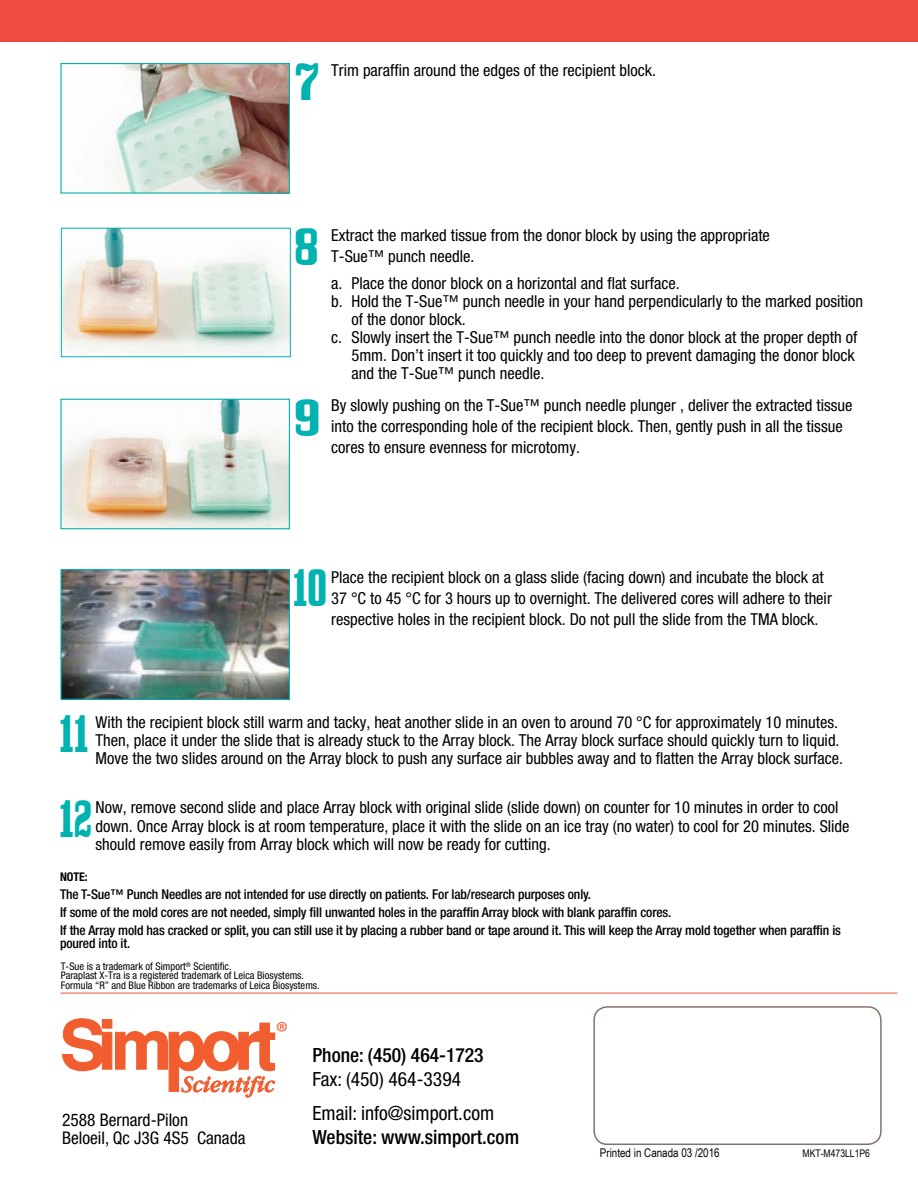
<style>
.page{position:relative;width:918px;height:1188px;background:#fff}
.page>*{position:absolute;margin:0;border:0;box-sizing:border-box;transform-origin:0 0}
.t1{font:46.2px/85.1px "Bullpen";color:#00b3b0;scale:.69 1}
.t2{font:46.2px "Bullpen";color:#00b3b0}
.t3{font:29.25px "Myriad Pro";color:#f15d2f}
.t4{font:500 condensed 19.65px "Helvetica Neue";color:#000}
.t5{font:condensed 19.65px/34.8px "Helvetica Neue";color:#000}
.t6{font:condensed 17.4px/17.4px "Helvetica Neue";color:#000}
.t7{font:condensed 16.5px/21px "Helvetica Neue";color:#000}
.t8{font:500 condensed 13.5px/18px "Helvetica Neue";letter-spacing:-.01em;color:#000}
.t9{font:12px "Arial Narrow";color:#000}
.t10{font:700 condensed 12px "Helvetica Neue";color:#000}
.t11{font:condensed 10.5px/9.6px "Helvetica Neue";color:#000}
.t12{font:10.5px "Arial Narrow";color:#000}
</style>
<div class="page">
<hr style="left:61px;top:993px;width:836px;height:1px;background:#f04b3e">
<img style="left:62px;top:401px;width:226px;height:126px">
<div style="left:60px;top:399px;width:230px;height:130px;border:1px solid #00b3b0"></div>
<img style="left:62px;top:571px;width:226px;height:127px">
<div style="left:60px;top:569px;width:230px;height:131px;border:1px solid #00b3b0"></div>
<img style="left:108px;top:65px;width:180px;height:127px">
<div style="left:60px;top:63px;width:230px;height:131px;border:1px solid #00b3b0"></div>
<div style="left:593px;top:1006px;width:289px;height:139px;border:2px solid #83736b;border-radius:13px"></div>
<svg style="left:62px;top:1018px;width:213px;height:79px"></svg>
<img style="left:63px;top:230px;width:226px;height:125px">
<div style="left:61px;top:228px;width:230px;height:129px;border:1px solid #00b3b0"></div>
<div style="left:0;top:0;width:918px;height:42px;background:#f04b3e"></div>
<h1 class="t2" style="left:294px;top:53px;width:27px">7</h1>
<p class="t7" style="left:331px;top:60px;width:326px">Trim paraffin around the edges of the recipient block.</p>
<h1 class="t2" style="left:294px;top:218px;width:26px">8</h1>
<h1 class="t2" style="left:294px;top:389px;width:27px">9</h1>
<p class="t7" style="left:331px;top:225px;width:440px">Extract the marked tissue from the donor block by using the appropriate<br>T-Sue™ punch needle.</p>
<p class="t7" style="left:331px;top:273px;width:350px">a. Place the donor block on a horizontal and flat surface.</p>
<p class="t7" style="left:331px;top:291px;width:533px">b. Hold the T-Sue™ punch needle in your hand perpendicularly to the marked position</p>
<p class="t7" style="left:351px;top:309px;width:116px">of the donor block.</p>
<p class="t7" style="left:331px;top:327px;width:528px">c. Slowly insert the T-Sue™ punch needle into the donor block at the proper depth of</p>
<p class="t7" style="left:351px;top:345px;width:505px">5mm. Don’t insert it too quickly and too deep to prevent damaging the donor block</p>
<p class="t7" style="left:351px;top:363px;width:194px">and the T-Sue™ punch needle.</p>
<p class="t7" style="left:331px;top:394px;width:523px">By slowly pushing on the T-Sue™ punch needle plunger , deliver the extracted tissue into the corresponding hole of the recipient block. Then, gently push in all the tissue cores to ensure evenness for microtomy.</p>
<h1 class="t1" style="left:293px;top:546px;width:51px">10</h1>
<p class="t7" style="left:331px;top:567px;width:502px">Place the recipient block on a glass slide (facing down) and incubate the block at<br>37 °C to 45 °C for 3 hours up to overnight. The delivered cores will adhere to their respective holes in the recipient block. Do not pull the slide from the TMA block.</p>
<h1 class="t1" style="left:59px;top:691px;width:49px">11<br>12</h1>
<p class="t7" style="left:96px;top:713px;width:749px;line-height:18.3px">With the recipient block still warm and tacky, heat another slide in an oven to around 70 °C for approximately 10 minutes.<br>Then, place it under the slide that is already stuck to the Array block. The Array block surface should quickly turn to liquid.<br>Move the two slides around on the Array block to push any surface air bubbles away and to flatten the Array block surface.</p>
<p class="t7" style="left:96px;top:798px;width:756px;line-height:18.3px">Now, remove second slide and place Array block with original slide (slide down) on counter for 10 minutes in order to cool down. Once Array block is at room temperature, place it with the slide on an ice tray (no water) to cool for 20 minutes. Slide should remove easily from Array block which will now be ready for cutting.</p>
<p class="t10" style="left:60px;top:869px;width:29px">NOTE:</p>
<p class="t8" style="left:60px;top:885px;width:782px">The T-Sue™ Punch Needles are not intended for use directly on patients. For lab/research purposes only.<br>If some of the mold cores are not needed, simply fill unwanted holes in the paraffin Array block with blank paraffin cores.<br>If the Array mold has cracked or split, you can still use it by placing a rubber band or tape around it. This will keep the Array mold together when paraffin is</p>
<p class="t8" style="left:60px;top:934px;width:72px">poured into it.</p>
<p class="t11" style="left:61px;top:961px;width:260px">T-Sue is a trademark of Simport<sup>®</sup> Scientific.<br>Paraplast X-Tra is a registered trademark of Leica Biosystems.<br>Formula “R” and Blue Ribbon are trademarks of Leica Biosystems.</p>
<p class="t6" style="left:62px;top:1111px;width:185px">2588 Bernard-Pilon<br>Beloeil, Qc J3G 4S5 Canada</p>
<h2 class="t3" style="left:276px;top:1014px;width:14px">®</h2>
<p class="t4" style="left:312px;top:1043px;width:173px">Phone: (450) 464-1723</p>
<p class="t5" style="left:312px;top:1061px;width:183px">Fax: (450) 464-3394<br>Email: info@simport.com</p>
<p class="t4" style="left:312px;top:1125px;width:208px">Website: www.simport.com</p>
<p class="t9" style="left:600px;top:1144px;width:121px">Printed in Canada 03 /2016</p>
<p class="t12" style="left:803px;top:1146px;width:69px">MKT-M473LL1P6</p>
</div>
